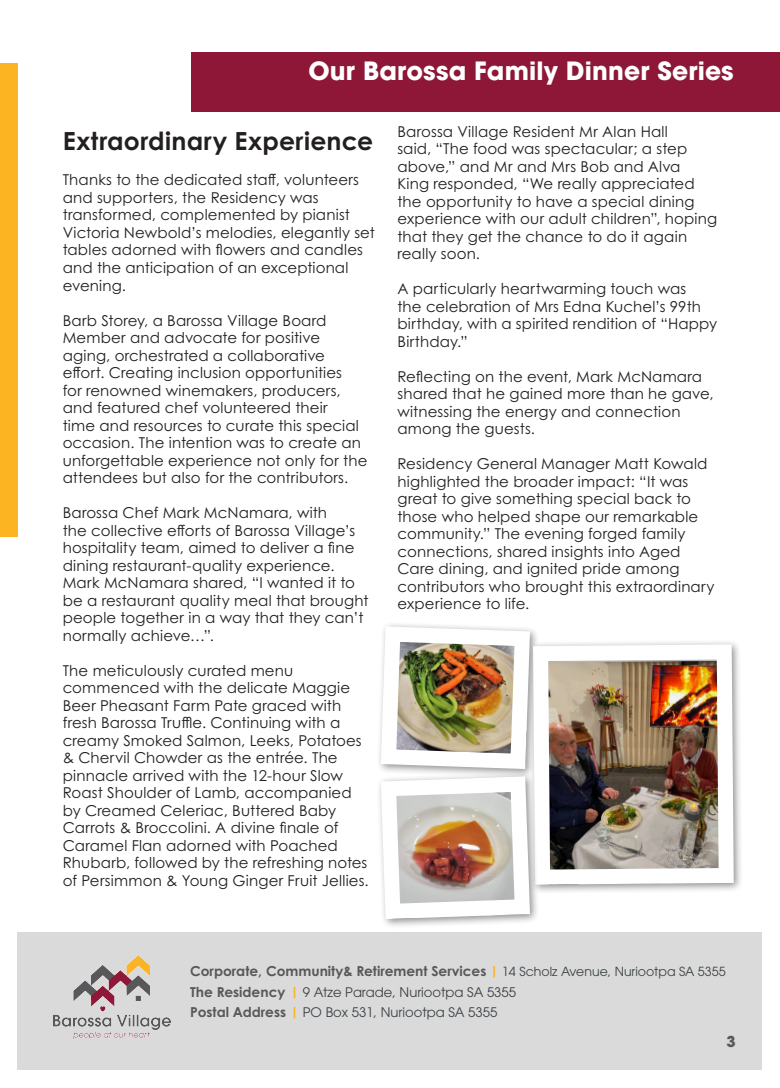
<style>
.page{position:relative;width:780px;height:1088px;background:#fff}
.page>*{position:absolute;margin:0;border:0;box-sizing:border-box;transform-origin:0 0}
.t1{font:700 25px "ITC Avant Garde Pro";letter-spacing:.005em;color:#fff}
.t2{font:700 25px "Century Gothic Pro";letter-spacing:.015em;color:#231f20}
.t3{font:15px/17.5px "Century Gothic Pro";letter-spacing:.01em;color:#231f20}
.t4{font:700 15px "ITC Avant Garde Pro";color:#57585a}
.t5{font:700 13.75px "Century Gothic Pro";color:#57585a}
.t6{font:13.12px "ITC Avant Garde Pro";color:#3b4144}
.s1{font-family:"ITC Avant Garde Pro";font-weight:500;color:#fcb423}
.s2{font-family:"ITC Avant Garde Pro";font-weight:400;font-size:12.5px;color:#3b4144}
.s3{font-family:"Century Gothic Pro";font-weight:700;font-size:13.75px;color:#57585a}
.s4{font-weight:500;font-size:13.75px;color:#fcb423}
</style>
<div class="page">
<div style="left:18px;top:932px;width:744px;height:138px;background:#dadadb"></div>
<div style="left:0;top:63px;width:18px;height:473px;background:#fcb423"></div>
<img style="left:54px;top:955px;width:116px;height:84px">
<div style="left:192px;top:53px;width:588px;height:59px;background:#8e1737"></div>
<div style="left:376px;top:621px;width:163px;height:158px;background:#231f20;opacity:.5"></div>
<img style="left:397px;top:643px;width:116px;height:110px">
<div style="left:381px;top:627px;width:148px;height:142px;border:15px solid #fff;border-radius:4px"></div>
<div style="left:528px;top:639px;width:215px;height:255px;background:#231f20;opacity:.5"></div>
<img style="left:549px;top:661px;width:168px;height:207px">
<div style="left:533px;top:644px;width:200px;height:240px;border:15px solid #fff;border-radius:2px"></div>
<div style="left:376px;top:771px;width:163px;height:158px;background:#231f20;opacity:.5"></div>
<img style="left:397px;top:793px;width:116px;height:110px">
<div style="left:381px;top:777px;width:148px;height:142px;border:15px solid #fff;border-radius:4px"></div>
<p class="t1" style="left:308px;top:54px;width:427px">Our Barossa Family Dinner Series</p>
<p class="t2" style="left:63px;top:126px;width:312px">Extraordinary Experience</p>
<p class="t3" style="left:63px;top:171px;width:313px">Thanks to the dedicated staff, volunteers and supporters, the Residency was transformed, complemented by pianist Victoria Newbold’s melodies, elegantly set tables adorned with flowers and candles and the anticipation of an exceptional evening.</p>
<p class="t3" style="left:63px;top:311px;width:306px">Barb Storey, a Barossa Village Board Member and advocate for positive aging, orchestrated a collaborative effort. Creating inclusion opportunities<br>for renowned winemakers, producers, and featured chef volunteered their<br>time and resources to curate this special occasion. The intention was to create an unforgettable experience not only for the attendees but also for the contributors.</p>
<p class="t3" style="left:63px;top:504px;width:307px">Barossa Chef Mark McNamara, with<br>the collective efforts of Barossa Village’s hospitality team, aimed to deliver a fine dining restaurant-quality experience.<br>Mark McNamara shared, “I wanted it to be a restaurant quality meal that brought people together in a way that they can’t normally achieve…”.</p>
<p class="t3" style="left:63px;top:661px;width:307px">The meticulously curated menu commenced with the delicate Maggie Beer Pheasant Farm Pate graced with fresh Barossa Truffle. Continuing with a creamy Smoked Salmon, Leeks, Potatoes &amp; Chervil Chowder as the entrée. The pinnacle arrived with the 12-hour Slow Roast Shoulder of Lamb, accompanied by Creamed Celeriac, Buttered Baby Carrots &amp; Broccolini. A divine finale of Caramel Flan adorned with Poached Rhubarb, followed by the refreshing notes of Persimmon &amp; Young Ginger Fruit Jellies.</p>
<p class="t3" style="left:397px;top:122px;width:321px">Barossa Village Resident Mr Alan Hall<br>said, “The food was spectacular; a step above,” and Mr and Mrs Bob and Alva<br>King responded, “We really appreciated the opportunity to have a special dining experience with our adult children”, hoping that they get the chance to do it again really soon.</p>
<p class="t3" style="left:397px;top:280px;width:321px">A particularly heartwarming touch was<br>the celebration of Mrs Edna Kuchel’s 99th birthday, with a spirited rendition of “Happy Birthday.”</p>
<p class="t3" style="left:397px;top:367px;width:318px">Reflecting on the event, Mark McNamara shared that he gained more than he gave, witnessing the energy and connection among the guests.</p>
<p class="t3" style="left:397px;top:455px;width:318px">Residency General Manager Matt Kowald highlighted the broader impact: “It was great to give something special back to those who helped shape our remarkable community.” The evening forged family connections, shared insights into Aged Care dining, and ignited pride among contributors who brought this extraordinary experience to life.</p>
<p class="t5" style="left:190px;top:962px;width:537px">Corporate, Community&amp; Retirement Services <span class="s1">|</span> <span class="s2">14 Scholz Avenue, Nuriootpa SA 5355</span></p>
<p class="t6" style="left:190px;top:983px;width:327px"><span class="s3">The Residency</span> <span class="s4">|</span> 9 Atze Parade, Nuriootpa SA 5355</p>
<p class="t6" style="left:190px;top:1004px;width:309px"><span class="s3">Postal Address</span> <span class="s4">|</span> PO Box 531, Nuriootpa SA 5355</p>
<p class="t4" style="left:726px;top:1031px;width:11px">3</p>
</div>
